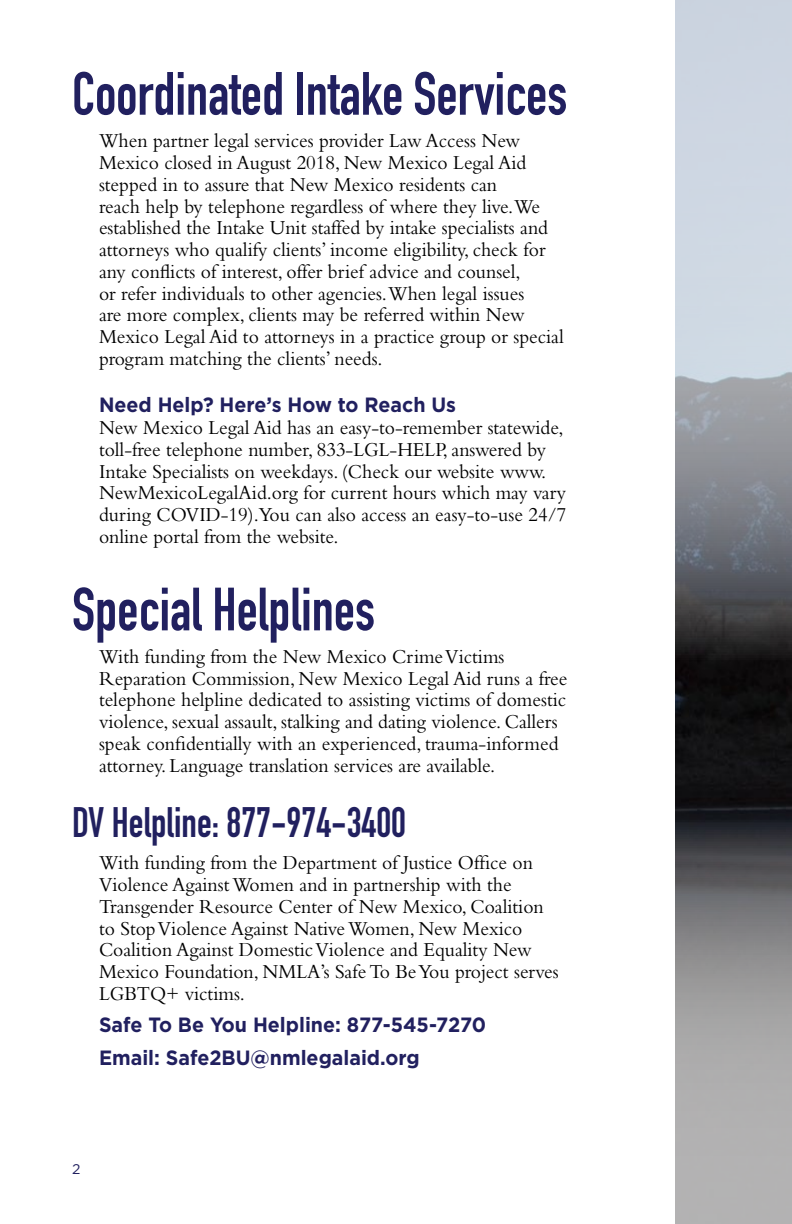
<style>
.page{position:relative;width:792px;height:1224px;background:#fff}
.page>*{position:absolute;margin:0;border:0;box-sizing:border-box;transform-origin:0 0}
.subhead{font:700 60px "DIN Condensed";color:#21205f;scale:.95 1}
.subhead-2{font:700 42px "DIN Condensed";color:#21205f;scale:.95 1}
.body_text{font:20.6px/21.8px "Bembo";color:#000;scale:.95 1}
.body_text-2{font:700 20.6px "Gotham";color:#21205f;scale:.95 1}
.t1{font:14px "Gotham";color:#21205f}
</style>
<div class="page">
<img style="left:675px;top:660px;width:117px;height:159px">
<svg style="left:675px;top:0;width:117px;height:660px;background:#a5abb4"></svg>
<svg style="left:675px;top:819px;width:117px;height:405px;background:#909091"></svg>
<p class="subhead" style="left:72px;top:53px;width:523px">Coordinated Intake Services</p>
<p class="body_text" style="left:99px;top:130px;width:491px">When partner legal services provider Law Access New Mexico closed in August 2018, New Mexico Legal Aid stepped in to assure that New Mexico residents can<br>reach help by telephone regardless of where they live.We established the Intake Unit staffed by intake specialists and attorneys who qualify clients’ income eligibility, check for any conflicts of interest, offer brief advice and counsel,<br>or refer individuals to other agencies.When legal issues<br>are more complex, clients may be referred within New Mexico Legal Aid to attorneys in a practice group or special program matching the clients’ needs.</p>
<p class="body_text-2" style="left:99px;top:393px;width:377px">Need Help? Here’s How to Reach Us</p>
<p class="body_text" style="left:99px;top:416px;width:493px">New Mexico Legal Aid has an easy-to-remember statewide, toll-free telephone number, 833-LGL-HELP, answered by Intake Specialists on weekdays. (Check our website www.<br>NewMexicoLegalAid.org for current hours which may vary during COVID-19).You can also access an easy-to-use 24/7 online portal from the website.</p>
<p class="subhead" style="left:72px;top:569px;width:321px">Special Helplines</p>
<p class="body_text" style="left:99px;top:645px;width:495px">With funding from the New Mexico Crime Victims Reparation Commission, New Mexico Legal Aid runs a free telephone helpline dedicated to assisting victims of domestic violence, sexual assault, stalking and dating violence. Callers speak confidentially with an experienced, trauma-informed attorney. Language translation services are available.</p>
<p class="subhead-2" style="left:72px;top:794px;width:353px">DV Helpline: 877-974-3400</p>
<p class="body_text" style="left:99px;top:852px;width:485px">With funding from the Department of Justice Office on Violence Against Women and in partnership with the Transgender Resource Center of New Mexico, Coalition to Stop Violence Against Native Women, New Mexico Coalition Against Domestic Violence and Equality New Mexico Foundation, NMLA’s Safe To Be You project serves LGBTQ+ victims.</p>
<p class="body_text-2" style="left:99px;top:1013px;width:409px">Safe To Be You Helpline: 877-545-7270</p>
<p class="body_text-2" style="left:99px;top:1046px;width:339px">Email: Safe2BU@nmlegalaid.org</p>
<p class="t1" style="left:72px;top:1161px;width:10px">2</p>
</div>
